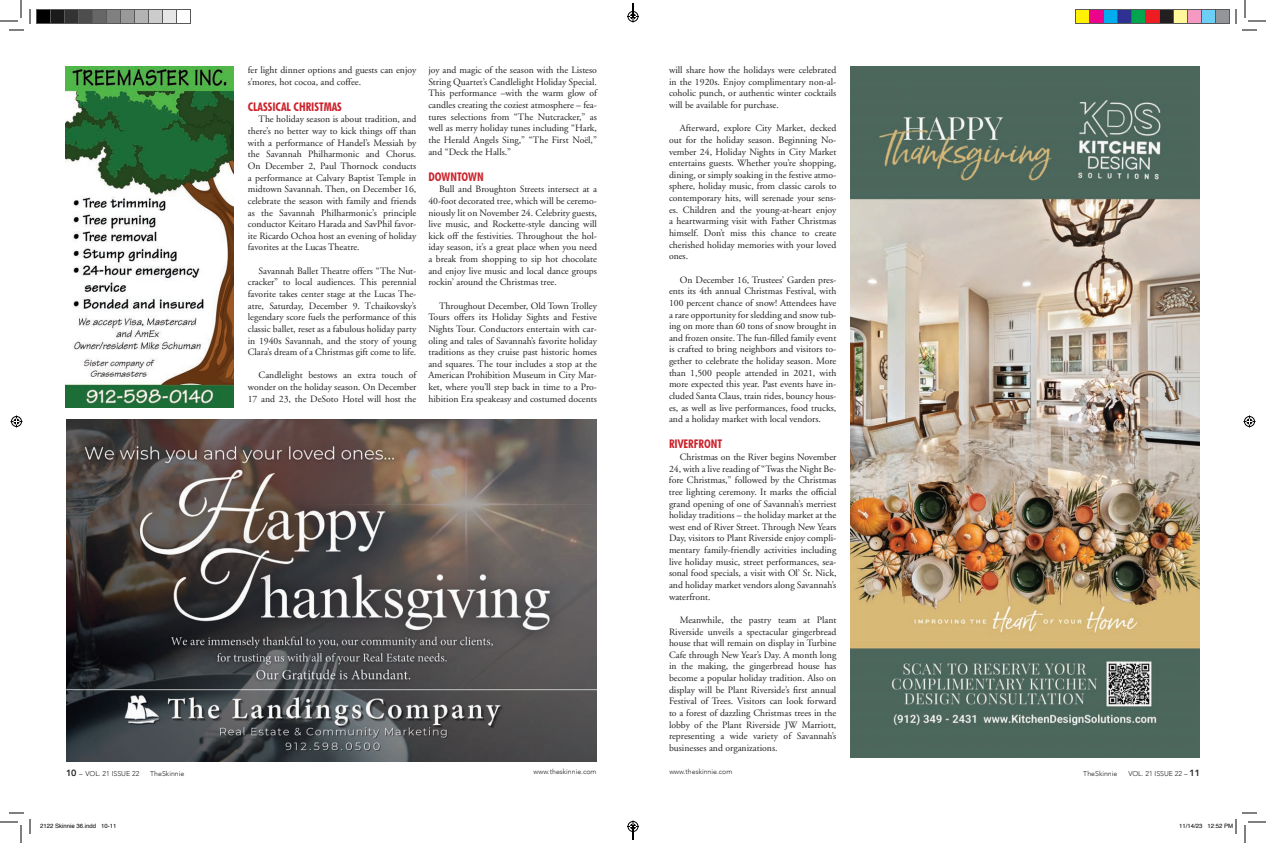
<style>
.page{position:relative;width:1266px;height:843px;background:#fff}
.page>*{position:absolute;margin:0;border:0;box-sizing:border-box;transform-origin:0 0}
.t1{font:700 condensed 12px "Futura BT";color:#cb242d}
.t2{font:9.7px/11.6px "Adobe Garamond";color:#231f20;text-align:justify}
.t3{font:300 7px "Avenir";color:#231f20}
.t4{font:6px "Helvetica";color:#000}
.s1{font-weight:800;font-size:9px}
</style>
<div class="page">
<img style="left:66px;top:66px;width:167px;height:342px">
<img style="left:851px;top:66px;width:349px;height:691px">
<img style="left:66px;top:420px;width:531px;height:342px">
<svg style="left:0;top:0;width:31px;height:31px"></svg>
<svg style="left:0;top:812px;width:31px;height:31px"></svg>
<svg style="left:1235px;top:0;width:31px;height:31px"></svg>
<svg style="left:10px;top:416px;width:12px;height:12px"></svg>
<svg style="left:1244px;top:416px;width:12px;height:12px"></svg>
<div style="left:36px;top:10px;width:14px;height:14px;background:#000"></div>
<div style="left:36px;top:9px;width:15px;height:15px;border:1px solid #595959"></div>
<div style="left:50px;top:10px;width:14px;height:14px;background:#1a1a1a"></div>
<div style="left:50px;top:9px;width:15px;height:15px;border:1px solid #595959"></div>
<div style="left:64px;top:10px;width:14px;height:14px;background:#333"></div>
<div style="left:64px;top:9px;width:15px;height:15px;border:1px solid #595959"></div>
<div style="left:78px;top:10px;width:14px;height:14px;background:#4d4d4d"></div>
<div style="left:78px;top:9px;width:15px;height:15px;border:1px solid #595959"></div>
<div style="left:92px;top:10px;width:14px;height:14px;background:#666"></div>
<div style="left:92px;top:9px;width:15px;height:15px;border:1px solid #595959"></div>
<div style="left:106px;top:10px;width:14px;height:14px;background:#808080"></div>
<div style="left:106px;top:9px;width:15px;height:15px;border:1px solid #595959"></div>
<div style="left:120px;top:10px;width:14px;height:14px;background:#999"></div>
<div style="left:120px;top:9px;width:15px;height:15px;border:1px solid #595959"></div>
<div style="left:134px;top:10px;width:14px;height:14px;background:#b3b3b3"></div>
<div style="left:134px;top:9px;width:15px;height:15px;border:1px solid #595959"></div>
<div style="left:148px;top:10px;width:14px;height:14px;background:#ccc"></div>
<div style="left:148px;top:9px;width:15px;height:15px;border:1px solid #595959"></div>
<div style="left:162px;top:10px;width:14px;height:14px;background:#e6e6e6"></div>
<div style="left:162px;top:9px;width:15px;height:15px;border:1px solid #595959"></div>
<div style="left:176px;top:9px;width:15px;height:15px;border:1px solid #595959"></div>
<div style="left:1076px;top:10px;width:14px;height:14px;background:#fff101"></div>
<div style="left:1075px;top:9px;width:15px;height:15px;border:1px solid #595959"></div>
<div style="left:1090px;top:10px;width:14px;height:14px;background:#ed028c"></div>
<div style="left:1089px;top:9px;width:15px;height:15px;border:1px solid #595959"></div>
<div style="left:1104px;top:10px;width:14px;height:14px;background:#00aeef"></div>
<div style="left:1103px;top:9px;width:15px;height:15px;border:1px solid #595959"></div>
<div style="left:1118px;top:10px;width:14px;height:14px;background:#2e3092"></div>
<div style="left:1117px;top:9px;width:15px;height:15px;border:1px solid #595959"></div>
<div style="left:1132px;top:10px;width:14px;height:14px;background:#00a54f"></div>
<div style="left:1131px;top:9px;width:15px;height:15px;border:1px solid #595959"></div>
<div style="left:1146px;top:10px;width:14px;height:14px;background:#ee1d23"></div>
<div style="left:1145px;top:9px;width:15px;height:15px;border:1px solid #595959"></div>
<div style="left:1160px;top:10px;width:14px;height:14px;background:#231f20"></div>
<div style="left:1159px;top:9px;width:15px;height:15px;border:1px solid #595959"></div>
<div style="left:1174px;top:10px;width:14px;height:14px;background:#fff79a"></div>
<div style="left:1173px;top:9px;width:15px;height:15px;border:1px solid #595959"></div>
<div style="left:1188px;top:10px;width:14px;height:14px;background:#f499c2"></div>
<div style="left:1187px;top:9px;width:15px;height:15px;border:1px solid #595959"></div>
<div style="left:1202px;top:10px;width:14px;height:14px;background:#6bcff6"></div>
<div style="left:1201px;top:9px;width:15px;height:15px;border:1px solid #595959"></div>
<div style="left:1216px;top:10px;width:14px;height:14px;background:#939598"></div>
<div style="left:1215px;top:9px;width:15px;height:15px;border:1px solid #595959"></div>
<svg style="left:1235px;top:812px;width:31px;height:31px"></svg>
<svg style="left:627px;top:3px;width:12px;height:19px"></svg>
<svg style="left:627px;top:820px;width:12px;height:20px"></svg>
<p class="t2" style="left:248px;top:64px;width:170px">fer light dinner options and guests can enjoy s’mores, hot cocoa, and coffee.</p>
<p class="t1" style="left:248px;top:99px;width:96px">CLASSICAL CHRISTMAS</p>
<p class="t2" style="left:248px;top:114px;width:170px;text-indent:11px">The holiday season is about tradition, and there’s no better way to kick things off than with a performance of Handel’s Messiah by the Savannah Philharmonic and Chorus.<br>On December 2, Paul Thornock conducts a performance at Calvary Baptist Temple in midtown Savannah. Then, on December 16, celebrate the season with family and friends as the Savannah Philharmonic’s principle conductor Keitaro Harada and SavPhil favor&shy;ite Ricardo Ochoa host an evening of holiday favorites at the Lucas Theatre.</p>
<p class="t2" style="left:248px;top:265px;width:170px;text-indent:11px">Savannah Ballet Theatre offers “The Nut&shy;cracker” to local audiences. This perennial favorite takes center stage at the Lucas The&shy;atre, Saturday, December 9. Tchaikovsky’s legendary score fuels the performance of this classic ballet, reset as a fabulous holiday party in 1940s Savannah, and the story of young Clara’s dream of a Christmas gift come to life.</p>
<p class="t2" style="left:248px;top:370px;width:170px;text-indent:11px">Candlelight bestows an extra touch of wonder on the holiday season. On December 17 and 23, the DeSoto Hotel will host the</p>
<p class="t2" style="left:428px;top:64px;width:170px">joy and magic of the season with the Listeso String Quartet’s Candlelight Holiday Special.<br>This performance –with the warm glow of candles creating the coziest atmosphere – fea&shy;tures selections from “The Nutcracker,” as well as merry holiday tunes including “Hark, the Herald Angels Sing,” “The First Noël,” and “Deck the Halls.”</p>
<p class="t1" style="left:428px;top:169px;width:57px">DOWNTOWN</p>
<p class="t2" style="left:428px;top:184px;width:170px;text-indent:11px">Bull and Broughton Streets intersect at a 40-foot decorated tree, which will be ceremo&shy;niously lit on November 24. Celebrity guests, live music, and Rockette-style dancing will kick off the festivities. Throughout the hol&shy;iday season, it’s a great place when you need a break from shopping to sip hot chocolate and enjoy live music and local dance groups rockin’ around the Christmas tree.</p>
<p class="t2" style="left:428px;top:300px;width:170px;text-indent:11px">Throughout December, Old Town Trolley Tours offers its Holiday Sights and Festive Nights Tour. Conductors entertain with car&shy;oling and tales of Savannah’s favorite holiday traditions as they cruise past historic homes and squares. The tour includes a stop at the American Prohibition Museum in City Mar&shy;ket, where you’ll step back in time to a Pro&shy;hibition Era speakeasy and costumed docents</p>
<p class="t2" style="left:669px;top:64px;width:169px">will share how the holidays were celebrated in the 1920s. Enjoy complimentary non-al&shy;coholic punch, or authentic winter cocktails will be available for purchase.</p>
<p class="t2" style="left:669px;top:123px;width:169px;text-indent:11px">Afterward, explore City Market, decked out for the holiday season. Beginning No&shy;vember 24, Holiday Nights in City Market entertains guests. Whether you’re shopping, dining, or simply soaking in the festive atmo&shy;sphere, holiday music, from classic carols to contemporary hits, will serenade your sens&shy;es. Children and the young-at-heart enjoy a heartwarming visit with Father Christmas himself. Don’t miss this chance to create cherished holiday memories with your loved ones.</p>
<p class="t2" style="left:669px;top:274px;width:169px;text-indent:11px">On December 16, Trustees’ Garden pres&shy;ents its 4th annual Christmas Festival, with 100 percent chance of snow! Attendees have a rare opportunity for sledding and snow tub&shy;ing on more than 60 tons of snow brought in and frozen onsite. The fun-filled family event is crafted to bring neighbors and visitors to&shy;gether to celebrate the holiday season. More than 1,500 people attended in 2021, with more expected this year. Past events have in&shy;cluded Santa Claus, train rides, bouncy hous&shy;es, as well as live performances, food trucks, and a holiday market with local vendors.</p>
<p class="t1" style="left:669px;top:437px;width:55px">RIVERFRONT</p>
<p class="t2" style="left:669px;top:451px;width:169px;text-indent:11px">Christmas on the River begins November 24, with a live reading of “Twas the Night Be&shy;fore Christmas,” followed by the Christmas tree lighting ceremony. It marks the official grand opening of one of Savannah’s merriest holiday traditions – the holiday market at the west end of River Street. Through New Years Day, visitors to Plant Riverside enjoy compli&shy;mentary family-friendly activities including live holiday music, street performances, sea&shy;sonal food specials, a visit with Ol’ St. Nick, and holiday market vendors along Savannah’s waterfront.</p>
<p class="t2" style="left:669px;top:614px;width:169px;text-indent:11px">Meanwhile, the pastry team at Plant Riverside unveils a spectacular gingerbread house that will remain on display in Turbine Cafe through New Year’s Day. A month long in the making, the gingerbread house has become a popular holiday tradition. Also on display will be Plant Riverside’s first annual Festival of Trees. Visitors can look forward to a forest of dazzling Christmas trees in the lobby of the Plant Riverside JW Marriott, representing a wide variety of Savannah’s businesses and organizations.</p>
<p class="t3" style="left:66px;top:770px;width:75px"><span class="s1">10</span> – VOL. 21 ISSUE 22</p>
<p class="t3" style="left:150px;top:770px;width:36px">TheSkinnie</p>
<p class="t3" style="left:534px;top:768px;width:65px">www.theskinnie.com</p>
<p class="t3" style="left:669px;top:768px;width:65px">www.theskinnie.com</p>
<p class="t3" style="left:1083px;top:770px;width:36px">TheSkinnie</p>
<p class="t3" style="left:1128px;top:770px;width:73px">VOL. 21 ISSUE 22 – <span class="s1">11</span></p>
<p class="t4" style="left:40px;top:821px;width:78px">2122 Skinnie 36.indd 10-11</p>
<p class="t4" style="left:1179px;top:821px;width:56px">11/14/23 12:52 PM</p>
</div>
